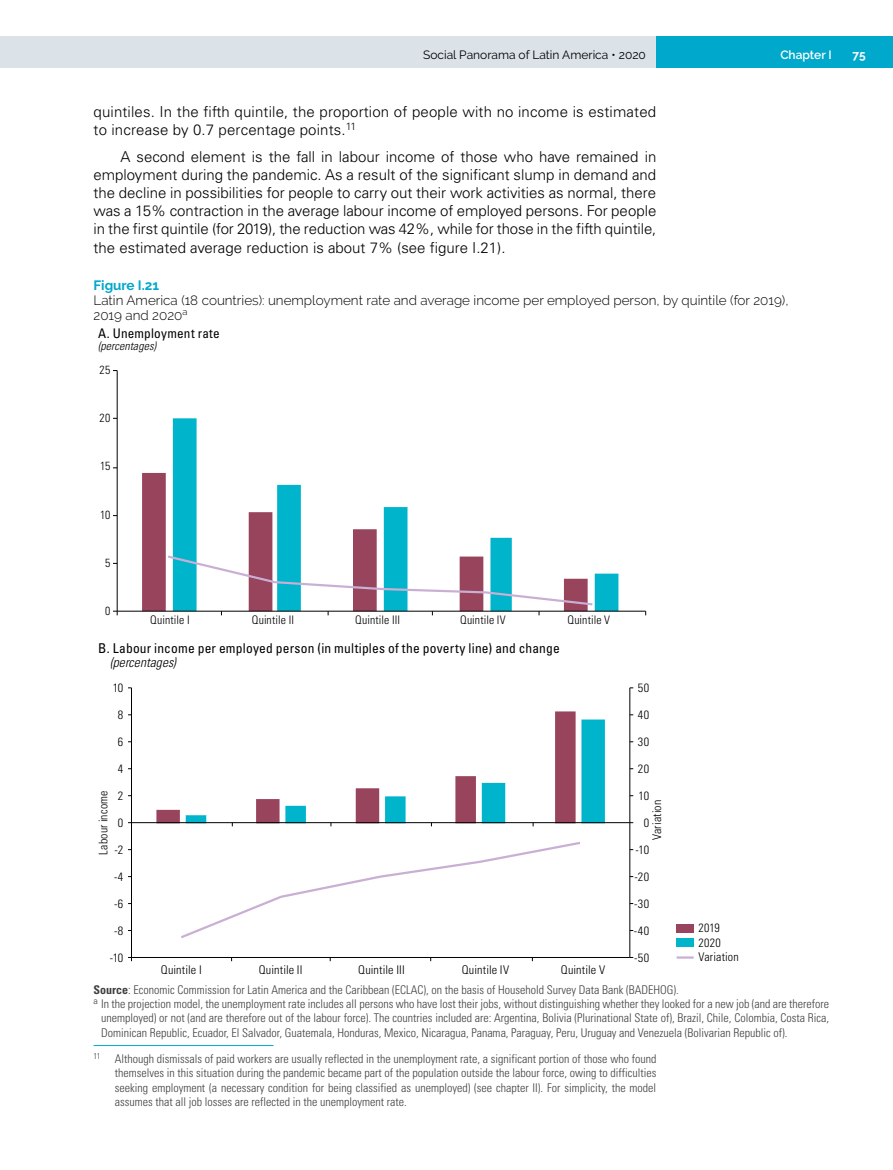
<style>
.page{position:relative;width:893px;height:1170px;background:#fff}
.page>*{position:absolute;margin:0;border:0;box-sizing:border-box;transform-origin:0 0}
.t1{font:300 15px/18.1px "Univers LT Std";letter-spacing:.01em;color:#000}
.t2{font:300 13.5px/15px "Raleway";color:#000}
.t3{font:condensed 13.5px "Univers LT Std";letter-spacing:.015em;color:#000}
.t4{font:italic 300 condensed 13.5px "Univers LT Std";letter-spacing:.01em;color:#000}
.t5{font:700 13.5px "Raleway";color:#00a8cb}
.t6{font:condensed 13.2px "Univers LT Std";letter-spacing:.015em;color:#000}
.t7{font:300 condensed 12px/14.4px "Univers LT Std";color:#414042;text-align:justify}
.t8{font:300 condensed 12px/14.5px "Univers LT Std";letter-spacing:.015em;color:#000}
.t9{font:12px "Raleway";color:#000}
.t10{font:600 12px "Raleway";color:#fff}
.t11{font:700 12px "Raleway";color:#fff}
.t12{font:300 condensed 11.85px "Univers LT Std";letter-spacing:.005em;color:#000}
.t13{font:italic 300 condensed 11.85px "Univers LT Std";letter-spacing:.01em;color:#000}
.s1{font-weight:700}
</style>
<div class="page">
<div style="left:0;top:36px;width:656px;height:32px;background:#dbe3e9"></div>
<div style="left:656px;top:36px;width:237px;height:32px;background:#00a8cb"></div>
<hr style="left:94px;top:1045px;width:180px;height:1px;background:#00a8cb">
<svg style="left:142px;top:473px;width:31px;height:137px;background:#a66075"></svg>
<svg style="left:173px;top:418px;width:445px;height:192px"></svg>
<hr style="left:117px;top:370px;width:1px;height:241px;background:#000">
<hr style="left:117px;top:610px;width:529px;height:1px;background:#000">
<svg style="left:113px;top:610px;width:5px;height:5px"></svg>
<svg style="left:165px;top:554px;width:430px;height:61px"></svg>
<div style="left:677px;top:923px;width:17px;height:9px;background:#97445c"></div>
<div style="left:677px;top:938px;width:17px;height:9px;background:#00b4cc"></div>
<svg style="left:677px;top:956px;width:17px;height:2px"></svg>
<svg style="left:156px;top:711px;width:420px;height:111px"></svg>
<svg style="left:186px;top:719px;width:419px;height:103px"></svg>
<hr style="left:629px;top:687px;width:1px;height:270px;background:#000">
<hr style="left:131px;top:687px;width:1px;height:274px;background:#000">
<hr style="left:131px;top:822px;width:499px;height:1px;background:#000">
<svg style="left:181px;top:842px;width:399px;height:96px"></svg>
<hr style="left:131px;top:957px;width:499px;height:1px;background:#000">
<p class="t9" style="left:423px;top:47px;width:224px">Social Panorama of Latin America • 2020</p>
<p class="t10" style="left:780px;top:47px;width:53px">Chapter I</p>
<p class="t11" style="left:853px;top:47px;width:15px">75</p>
<p class="t1" style="left:94px;top:103px;width:564px">quintiles. In the fifth quintile, the proportion of people with no income is estimated to increase by 0.7 percentage points.<sup>11</sup></p>
<p class="t1" style="left:94px;top:147px;width:564px;text-align:justify;text-indent:27px">A second element is the fall in labour income of those who have remained in employment during the pandemic. As a result of the significant slump in demand and the decline in possibilities for people to carry out their work activities as normal, there was a 15% contraction in the average labour income of employed persons. For people in the first quintile (for 2019), the reduction was 42%, while for those in the fifth quintile, the estimated average reduction is about 7% (see figure I.21).</p>
<p class="t5" style="left:94px;top:277px;width:67px">Figure I.21</p>
<p class="t2" style="left:94px;top:292px;width:696px">Latin America (18 countries): unemployment rate and average income per employed person, by quintile (for 2019),<br>2019 and 2020<sup>a</sup></p>
<p class="t6" style="left:98px;top:325px;width:123px">A. Unemployment rate</p>
<p class="t13" style="left:98px;top:339px;width:59px">(percentages)</p>
<p class="t12" style="left:100px;top:363px;width:12px">25</p>
<p class="t12" style="left:100px;top:410px;width:12px">20</p>
<p class="t12" style="left:100px;top:458px;width:12px">15</p>
<p class="t12" style="left:100px;top:508px;width:12px">10</p>
<p class="t12" style="left:105px;top:555px;width:7px">5</p>
<p class="t12" style="left:105px;top:603px;width:7px">0</p>
<p class="t12" style="left:150px;top:612px;width:41px">Quintile I</p>
<p class="t12" style="left:252px;top:612px;width:44px">Quintile II</p>
<p class="t12" style="left:355px;top:612px;width:46px">Quintile III</p>
<p class="t12" style="left:460px;top:612px;width:47px">Quintile IV</p>
<p class="t12" style="left:567px;top:612px;width:44px">Quintile V</p>
<p class="t3" style="left:98px;top:640px;width:463px">B. Labour income per employed person (in multiples of the poverty line) and change</p>
<p class="t4" style="left:110px;top:654px;width:67px">(percentages)</p>
<p class="t8" style="left:113px;top:680px;width:12px">10</p>
<p class="t8" style="left:638px;top:680px;width:13px">50</p>
<p class="t8" style="left:118px;top:707px;width:7px">8</p>
<p class="t8" style="left:638px;top:707px;width:13px">40</p>
<p class="t8" style="left:118px;top:734px;width:7px">6</p>
<p class="t8" style="left:638px;top:734px;width:13px">30</p>
<p class="t8" style="left:118px;top:761px;width:7px">4</p>
<p class="t8" style="left:638px;top:761px;width:13px">20</p>
<p class="t8" style="left:96px;top:854px;width:66px;rotate:-90deg">Labour income</p>
<p class="t8" style="left:118px;top:788px;width:7px">2</p>
<p class="t8" style="left:118px;top:815px;width:7px">0</p>
<p class="t8" style="left:115px;top:842px;width:10px">-2</p>
<p class="t8" style="left:638px;top:788px;width:12px">10</p>
<p class="t8" style="left:650px;top:840px;width:42px;rotate:-90deg">Variation</p>
<p class="t8" style="left:644px;top:815px;width:7px">0</p>
<p class="t8" style="left:636px;top:842px;width:15px">-10</p>
<p class="t8" style="left:114px;top:869px;width:11px">-4</p>
<p class="t8" style="left:634px;top:869px;width:16px">-20</p>
<p class="t8" style="left:114px;top:896px;width:11px">-6</p>
<p class="t8" style="left:634px;top:896px;width:16px">-30</p>
<p class="t8" style="left:114px;top:923px;width:11px">-8</p>
<p class="t8" style="left:634px;top:923px;width:17px">-40</p>
<p class="t8" style="left:698px;top:920px;width:24px">2019<br>2020</p>
<p class="t8" style="left:110px;top:950px;width:15px">-10</p>
<p class="t8" style="left:634px;top:950px;width:17px">-50</p>
<p class="t8" style="left:698px;top:949px;width:42px">Variation</p>
<p class="t8" style="left:161px;top:962px;width:42px">Quintile I</p>
<p class="t8" style="left:259px;top:962px;width:45px">Quintile II</p>
<p class="t8" style="left:358px;top:962px;width:48px">Quintile III</p>
<p class="t8" style="left:462px;top:962px;width:49px">Quintile IV</p>
<p class="t8" style="left:561px;top:962px;width:46px">Quintile V</p>
<p class="t7" style="left:94px;top:982px;width:587px"><span class="s1">Source</span>: Economic Commission for Latin America and the Caribbean (ECLAC), on the basis of Household Survey Data Bank (BADEHOG).</p>
<p class="t7" style="left:94px;top:996px;width:737px"><sup>a</sup> In the projection model, the unemployment rate includes all persons who have lost their jobs, without distinguishing whether they looked for a new job (and are therefore</p>
<p class="t7" style="left:101px;top:1010px;width:730px">unemployed) or not (and are therefore out of the labour force). The countries included are: Argentina, Bolivia (Plurinational State of), Brazil, Chile, Colombia, Costa Rica,</p>
<p class="t7" style="left:101px;top:1025px;width:688px">Dominican Republic, Ecuador, El Salvador, Guatemala, Honduras, Mexico, Nicaragua, Panama, Paraguay, Peru, Uruguay and Venezuela (Bolivarian Republic of).</p>
<p class="t7" style="left:115px;top:1051px;width:543px;text-indent:-21px"><sup>11</sup> Although dismissals of paid workers are usually reflected in the unemployment rate, a significant portion of those who found themselves in this situation during the pandemic became part of the population outside the labour force, owing to difficulties seeking employment (a necessary condition for being classified as unemployed) (see chapter II). For simplicity, the model assumes that all job losses are reflected in the unemployment rate.</p>
</div>
